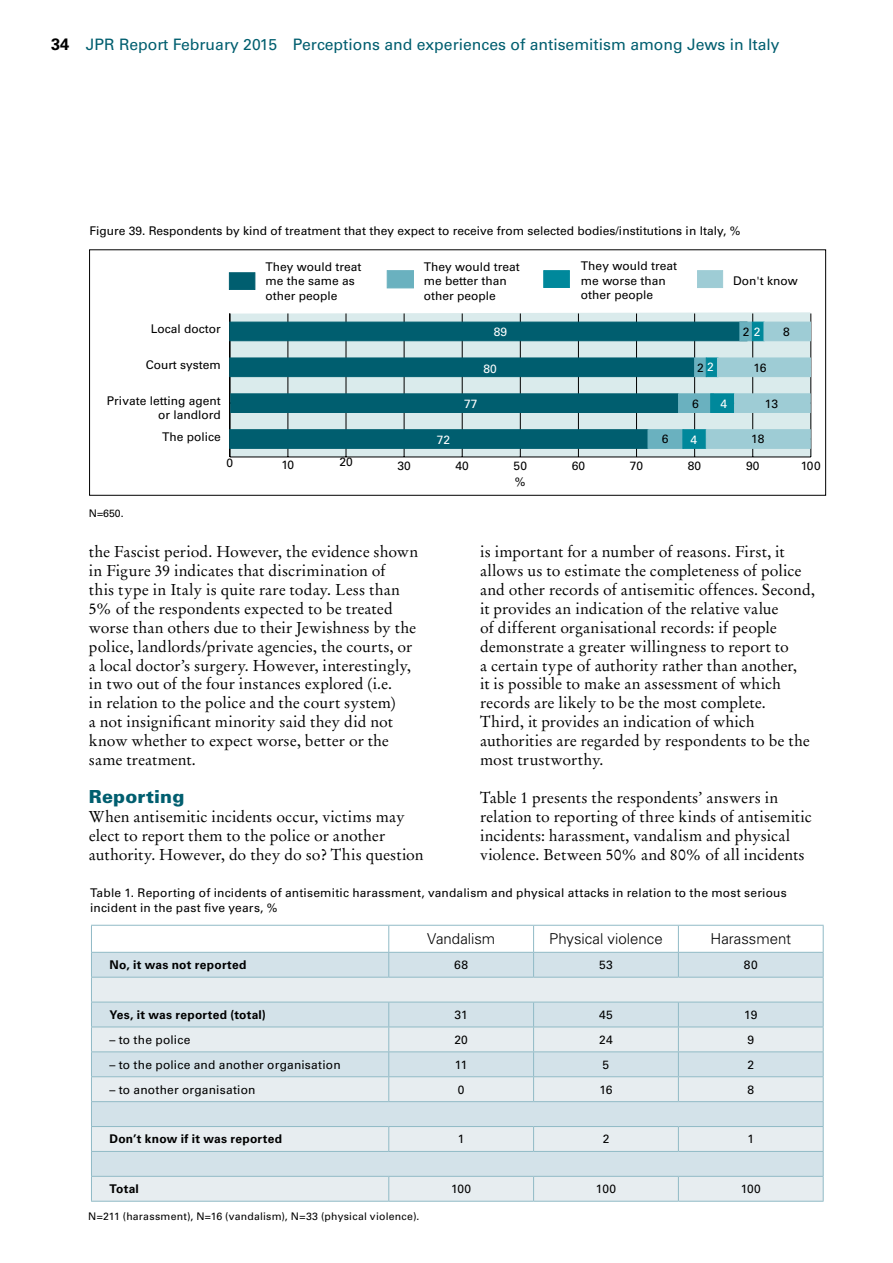
<style>
.page{position:relative;width:893px;height:1263px;background:#fff}
.page>*{position:absolute;margin:0;border:0;box-sizing:border-box;transform-origin:0 0}
.t1{font:900 18px "Univers LT Std";letter-spacing:.01em;color:#005e6f}
.t2{font:15.75px/18.9px "Stempel Garamond LT Std";letter-spacing:.005em;color:#000}
.t3{font:15.75px "Univers LT Std";color:#005e6f}
.t4{font:300 15px "Univers LT Std";color:#000}
.t5{font:12px/14.4px "Univers LT Std";color:#000}
.t6{font:700 12px "Univers LT Std";letter-spacing:.025em;color:#000}
.t7{font:12px "Univers LT Std";color:#fff}
.t8{font:10.5px "Univers LT Std";letter-spacing:.02em;color:#000}
.s1{font-weight:700;font-size:16.5px;color:#000}
.s2{color:#fff}
</style>
<div class="page">
<svg style="left:229px;top:312px;width:582px;height:145px;background:#d3e5e6"></svg>
<hr style="left:230px;top:457px;width:581px;height:1px;background:#000">
<hr style="left:288px;top:313px;width:1px;height:144px;background:#000">
<hr style="left:346px;top:313px;width:1px;height:144px;background:#000">
<hr style="left:404px;top:313px;width:1px;height:144px;background:#000">
<hr style="left:462px;top:313px;width:1px;height:144px;background:#000">
<hr style="left:520px;top:313px;width:1px;height:144px;background:#000">
<hr style="left:578px;top:313px;width:1px;height:144px;background:#000">
<hr style="left:636px;top:313px;width:1px;height:144px;background:#000">
<hr style="left:694px;top:313px;width:1px;height:144px;background:#000">
<hr style="left:752px;top:313px;width:1px;height:144px;background:#000">
<hr style="left:811px;top:313px;width:1px;height:144px;background:#000">
<hr style="left:230px;top:313px;width:1px;height:144px;background:#000">
<hr style="left:230px;top:403px;width:581px;height:1px;background:#000">
<div style="left:229px;top:272px;width:26px;height:18px;background:#005e6f;border:1px solid #005e6f"></div>
<div style="left:229px;top:322px;width:518px;height:19px;background:#005e6f;border:1px solid #005e6f"></div>
<div style="left:229px;top:358px;width:466px;height:19px;background:#005e6f"></div>
<div style="left:230px;top:393px;width:449px;height:20px;background:#005e6f;border:1px solid #005e6f"></div>
<div style="left:229px;top:429px;width:419px;height:20px;background:#005e6f;border:1px solid #005e6f"></div>
<div style="left:387px;top:270px;width:27px;height:18px;background:#6ab1bf;border:1px solid #6ab1bf"></div>
<div style="left:739px;top:322px;width:13px;height:19px;background:#6ab1bf;border:1px solid #6ab1bf"></div>
<div style="left:694px;top:358px;width:13px;height:19px;background:#6ab1bf;border:1px solid #6ab1bf"></div>
<div style="left:678px;top:393px;width:36px;height:20px;background:#6ab1bf;border:1px solid #6ab1bf"></div>
<div style="left:648px;top:429px;width:35px;height:20px;background:#6ab1bf;border:1px solid #6ab1bf"></div>
<div style="left:543px;top:270px;width:27px;height:18px;background:#00889b;border:1px solid #00889b"></div>
<div style="left:752px;top:322px;width:12px;height:19px;background:#00889b;border:1px solid #00889b"></div>
<div style="left:706px;top:358px;width:12px;height:19px;background:#00889b"></div>
<div style="left:710px;top:393px;width:24px;height:20px;background:#00889b;border:1px solid #00889b"></div>
<div style="left:682px;top:429px;width:24px;height:20px;background:#00889b;border:1px solid #00889b"></div>
<div style="left:697px;top:270px;width:26px;height:18px;background:#9eccd5"></div>
<div style="left:764px;top:322px;width:47px;height:19px;background:#9eccd5"></div>
<div style="left:717px;top:358px;width:94px;height:19px;background:#9eccd5"></div>
<div style="left:734px;top:393px;width:76px;height:20px;background:#9eccd5;border:1px solid #9eccd5"></div>
<div style="left:706px;top:429px;width:105px;height:20px;background:#9eccd5"></div>
<svg style="left:91px;top:925px;width:733px;height:276px;background:#dce7ec"></svg>
<hr style="left:91px;top:1201px;width:298px;height:1px;background:#90bac6">
<hr style="left:389px;top:1201px;width:145px;height:1px;background:#90bac6">
<hr style="left:534px;top:1201px;width:144px;height:1px;background:#90bac6">
<hr style="left:678px;top:1201px;width:145px;height:1px;background:#90bac6">
<p class="t3" style="left:51px;top:35px;width:730px"><span class="s1">34</span> JPR Report February 2015 Perceptions and experiences of antisemitism among Jews in Italy</p>
<p class="t5" style="left:89px;top:224px;width:652px">Figure 39. Respondents by kind of treatment that they expect to receive from selected bodies/institutions in Italy, %</p>
<p class="t5" style="left:265px;top:259px;width:98px">They would treat me the same as other people</p>
<p class="t5" style="left:424px;top:259px;width:98px">They would treat me better than other people</p>
<p class="t5" style="left:581px;top:259px;width:98px">They would treat me worse than other people</p>
<p class="t5" style="left:733px;top:273px;width:66px">Don't know</p>
<p class="t5" style="left:151px;top:322px;width:72px">Local doctor</p>
<p class="t7" style="left:494px;top:325px;width:15px">89</p>
<p class="t5" style="left:783px;top:325px;width:8px">8</p>
<p class="t5" style="left:743px;top:325px;width:19px">2 <span class="s2">2</span></p>
<p class="t5" style="left:146px;top:358px;width:77px">Court system</p>
<p class="t5" style="left:107px;top:393px;width:115px;text-align:right">Private letting agent or landlord</p>
<p class="t7" style="left:483px;top:362px;width:15px">80</p>
<p class="t7" style="left:464px;top:396px;width:15px">77</p>
<p class="t5" style="left:697px;top:360px;width:18px">2 <span class="s2">2</span></p>
<p class="t5" style="left:692px;top:396px;width:8px">6</p>
<p class="t7" style="left:720px;top:396px;width:8px">4</p>
<p class="t5" style="left:753px;top:360px;width:15px">16</p>
<p class="t5" style="left:765px;top:396px;width:15px">13</p>
<p class="t5" style="left:162px;top:429px;width:60px">The police</p>
<p class="t7" style="left:437px;top:433px;width:15px">72</p>
<p class="t5" style="left:662px;top:431px;width:8px">6</p>
<p class="t7" style="left:690px;top:432px;width:8px">4</p>
<p class="t5" style="left:751px;top:431px;width:15px">18</p>
<p class="t5" style="left:226px;top:455px;width:8px">0</p>
<p class="t5" style="left:282px;top:457px;width:14px">10</p>
<p class="t5" style="left:339px;top:455px;width:15px">20</p>
<p class="t5" style="left:397px;top:459px;width:15px">30</p>
<p class="t5" style="left:456px;top:459px;width:15px">40</p>
<p class="t5" style="left:514px;top:459px;width:15px">50</p>
<p class="t5" style="left:572px;top:459px;width:15px">60</p>
<p class="t5" style="left:630px;top:459px;width:15px">70</p>
<p class="t5" style="left:688px;top:459px;width:15px">80</p>
<p class="t5" style="left:746px;top:459px;width:15px">90</p>
<p class="t5" style="left:801px;top:459px;width:21px">100</p>
<p class="t8" style="left:89px;top:507px;width:36px">N=650.</p>
<p class="t2" style="left:89px;top:542px;width:331px">the Fascist period. However, the evidence shown in Figure 39 indicates that discrimination of<br>this type in Italy is quite rare today. Less than 5% of the respondents expected to be treated worse than others due to their Jewishness by the police, landlords/private agencies, the courts, or a local doctor’s surgery. However, interestingly, in two out of the four instances explored (i.e.<br>in relation to the police and the court system)<br>a not insignificant minority said they did not know whether to expect worse, better or the same treatment.</p>
<p class="t1" style="left:89px;top:785px;width:97px">Reporting</p>
<p class="t2" style="left:89px;top:807px;width:336px">When antisemitic incidents occur, victims may elect to report them to the police or another authority. However, do they do so? This question</p>
<p class="t5" style="left:515px;top:474px;width:12px">%</p>
<p class="t2" style="left:480px;top:542px;width:336px">is important for a number of reasons. First, it allows us to estimate the completeness of police and other records of antisemitic offences. Second, it provides an indication of the relative value<br>of different organisational records: if people demonstrate a greater willingness to report to<br>a certain type of authority rather than another,<br>it is possible to make an assessment of which records are likely to be the most complete.<br>Third, it provides an indication of which authorities are regarded by respondents to be the most trustworthy.</p>
<p class="t2" style="left:480px;top:788px;width:333px">Table 1 presents the respondents’ answers in relation to reporting of three kinds of antisemitic incidents: harassment, vandalism and physical violence. Between 50% and 80% of all incidents</p>
<p class="t5" style="left:90px;top:886px;width:698px">Table 1. Reporting of incidents of antisemitic harassment, vandalism and physical attacks in relation to the most serious incident in the past five years, %</p>
<p class="t4" style="left:427px;top:930px;width:69px">Vandalism</p>
<p class="t4" style="left:549px;top:930px;width:115px">Physical violence</p>
<p class="t4" style="left:710px;top:930px;width:82px">Harassment</p>
<p class="t6" style="left:109px;top:958px;width:139px">No, it was not reported</p>
<p class="t5" style="left:454px;top:958px;width:15px">68</p>
<p class="t5" style="left:599px;top:958px;width:15px">53</p>
<p class="t5" style="left:744px;top:958px;width:15px">80</p>
<p class="t6" style="left:109px;top:1007px;width:158px">Yes, it was reported (total)</p>
<p class="t5" style="left:455px;top:1007px;width:15px">31</p>
<p class="t5" style="left:599px;top:1007px;width:15px">45</p>
<p class="t5" style="left:744px;top:1007px;width:15px">19</p>
<p class="t5" style="left:109px;top:1032px;width:83px">– to the police</p>
<p class="t5" style="left:454px;top:1032px;width:15px">20</p>
<p class="t5" style="left:599px;top:1032px;width:15px">24</p>
<p class="t5" style="left:747px;top:1032px;width:8px">9</p>
<p class="t5" style="left:109px;top:1057px;width:233px">– to the police and another organisation</p>
<p class="t5" style="left:455px;top:1057px;width:14px">11</p>
<p class="t5" style="left:603px;top:1057px;width:8px">5</p>
<p class="t5" style="left:747px;top:1057px;width:8px">2</p>
<p class="t5" style="left:109px;top:1082px;width:148px">– to another organisation</p>
<p class="t5" style="left:458px;top:1082px;width:8px">0</p>
<p class="t5" style="left:599px;top:1082px;width:15px">16</p>
<p class="t5" style="left:747px;top:1082px;width:8px">8</p>
<p class="t6" style="left:109px;top:1132px;width:174px">Don’t know if it was reported</p>
<p class="t5" style="left:458px;top:1132px;width:8px">1</p>
<p class="t5" style="left:603px;top:1132px;width:8px">2</p>
<p class="t5" style="left:747px;top:1132px;width:8px">1</p>
<p class="t6" style="left:109px;top:1182px;width:31px">Total</p>
<p class="t5" style="left:451px;top:1182px;width:22px">100</p>
<p class="t5" style="left:596px;top:1182px;width:22px">100</p>
<p class="t5" style="left:741px;top:1182px;width:22px">100</p>
<p class="t8" style="left:88px;top:1209px;width:333px">N=211 (harassment), N=16 (vandalism), N=33 (physical violence).</p>
</div>
